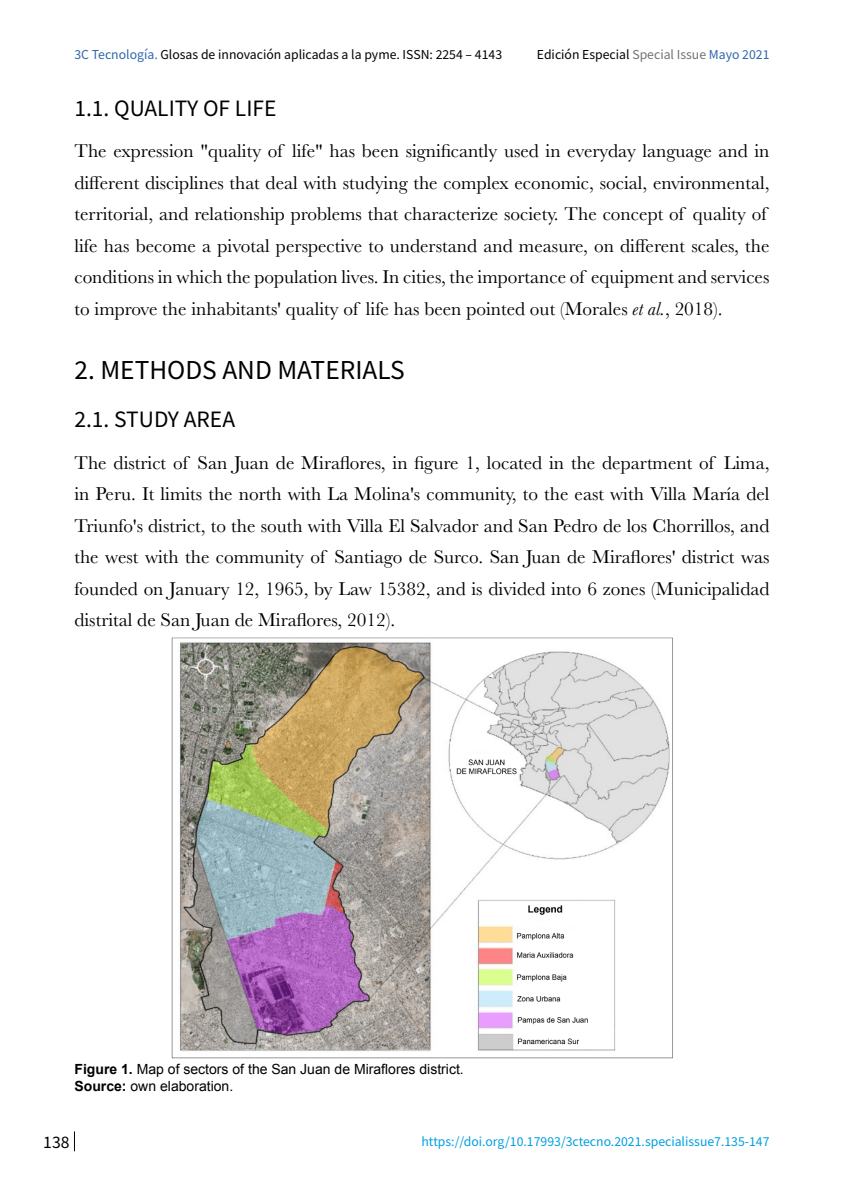
<style>
.page{position:relative;width:844px;height:1191px;background:#fff}
.page>*{position:absolute;margin:0;border:0;box-sizing:border-box;transform-origin:0 0}
.t1{font:24.5px "Noto Sans HK";color:#000}
.t2{font:21px "Noto Sans HK";color:#000}
.t3{font:19.25px/31.5px "Baskerville";color:#000}
.t4{font:15.75px "Noto Sans HK";color:#000}
.t5{font:14px/17.5px "Arial";color:#000}
.t6{font:12.25px "Noto Sans HK";color:#000}
.t7{font:12.25px "Noto Sans HK";color:#009ee0}
.s1{color:#2e66ab}
.s2{color:#707172}
.s3{font-style:italic}
.s4{font-weight:700}
</style>
<div class="page">
<svg style="left:74px;top:1131px;width:1px;height:20px"></svg>
<img style="left:171px;top:637px;width:502px;height:422px">
<p class="t6" style="left:74px;top:48px;width:429px"><span class="s1">3C Tecnología.</span> Glosas de innovación aplicadas a la pyme. ISSN: 2254 – 4143</p>
<p class="t6" style="left:537px;top:48px;width:234px">Edición Especial <span class="s2">Special Issue</span> <span class="s1">Mayo 2021</span></p>
<p class="t2" style="left:74px;top:96px;width:203px">1.1. QUALITY OF LIFE</p>
<p class="t3" style="left:74px;top:136px;width:696px">The expression "quality of life" has been significantly used in everyday language and in different disciplines that deal with studying the complex economic, social, environmental, territorial, and relationship problems that characterize society. The concept of quality of life has become a pivotal perspective to understand and measure, on different scales, the conditions in which the population lives. In cities, the importance of equipment and services to improve the inhabitants' quality of life has been pointed out (Morales <span class="s3">et al.</span>, 2018).</p>
<p class="t1" style="left:74px;top:356px;width:332px">2. METHODS AND MATERIALS</p>
<p class="t2" style="left:74px;top:408px;width:162px">2.1. STUDY AREA</p>
<p class="t3" style="left:74px;top:447px;width:696px;text-align:justify">The district of San Juan de Miraflores, in figure 1, located in the department of Lima, in Peru. It limits the north with La Molina's community, to the east with Villa María del Triunfo's district, to the south with Villa El Salvador and San Pedro de los Chorrillos, and the west with the community of Santiago de Surco. San Juan de Miraflores' district was founded on January 12, 1965, by Law 15382, and is divided into 6 zones (Municipalidad distrital de San Juan de Miraflores, 2012).</p>
<p class="t5" style="left:74px;top:1060px;width:391px"><span class="s4">Figure 1.</span> Map of sectors of the San Juan de Miraflores district.<br><span class="s4">Source:</span> own elaboration.</p>
<p class="t4" style="left:43px;top:1133px;width:28px">138</p>
<p class="t7" style="left:421px;top:1134px;width:349px">https://doi.org/10.17993/3ctecno.2021.specialissue7.135-147</p>
</div>
